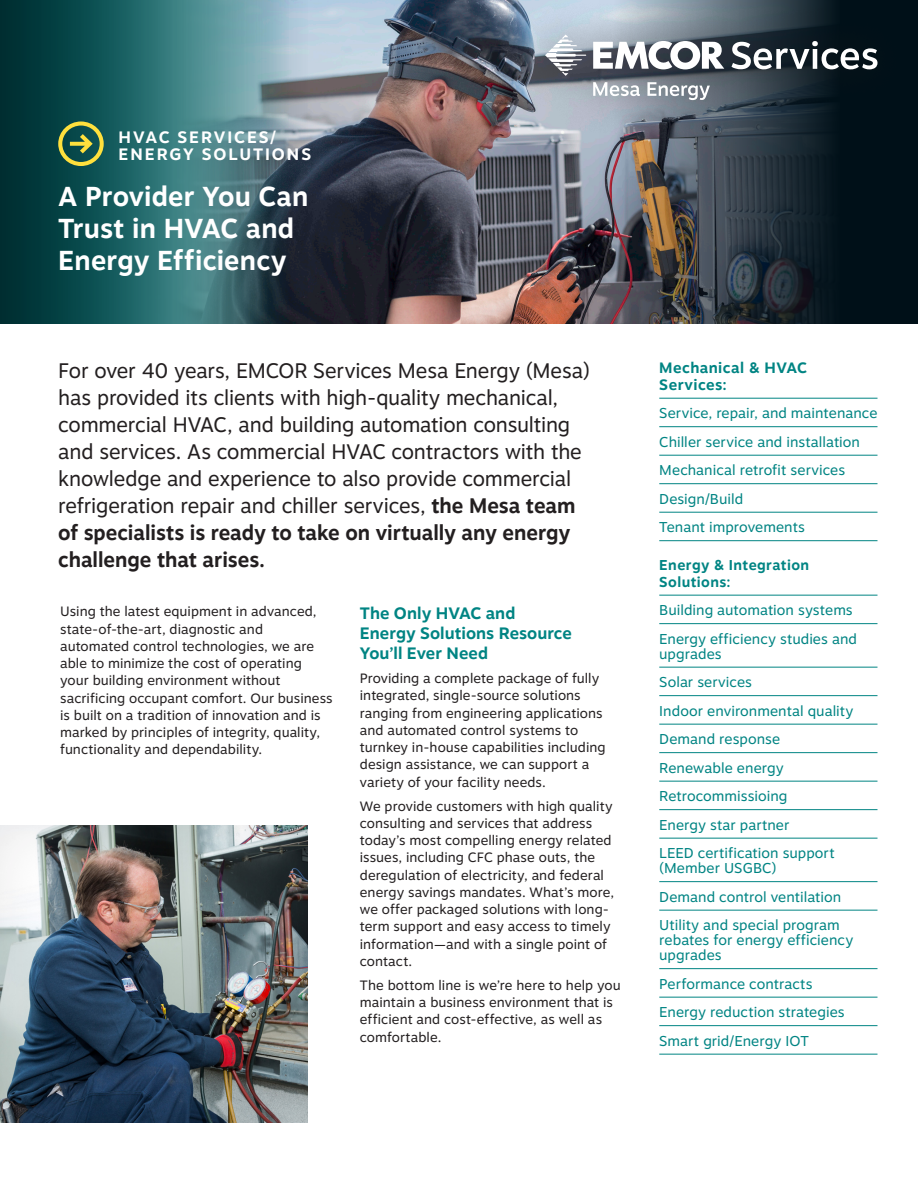
<style>
.page{position:relative;width:918px;height:1188px;background:#fff}
.page>*{position:absolute;margin:0;border:0;box-sizing:border-box;transform-origin:0 0}
.Headline{font:700 27.3px/32.2px "Motiva Sans";letter-spacing:.005em;color:#fff}
.Headline-2{font:21px/27px "Motiva Sans";letter-spacing:-.01em;color:#231f20}
.t1{font:700 16.5px/19.8px "Motiva Sans";color:#008483}
.Insert_Title{font:700 16.5px/16.5px "Motiva Sans";letter-spacing:.115em;color:#fff}
.Bullet_copy{font:700 15px/16.5px "Motiva Sans";letter-spacing:.025em;color:#008483}
.Bullet_copy-2{font:14.25px/15px "Motiva Sans";letter-spacing:.005em;color:#008483}
.Bullet_copy-3{font:700 14.25px/17.1px "Motiva Sans";letter-spacing:.03em;color:#008483}
.t2{font:13.5px/17.2px "Motiva Sans";letter-spacing:.005em;color:#231f20}
.s1{font-weight:700}
</style>
<div class="page">
<img style="left:308px;top:0;width:291px;height:324px">
<svg style="left:599px;top:0;width:319px;height:324px;background:#2e353c"></svg>
<hr style="left:659px;top:398px;width:219px;height:1px;background:#008483">
<hr style="left:659px;top:426px;width:219px;height:1px;background:#008483">
<hr style="left:659px;top:455px;width:219px;height:1px;background:#008483">
<hr style="left:659px;top:483px;width:219px;height:1px;background:#008483">
<hr style="left:659px;top:512px;width:219px;height:1px;background:#008483">
<hr style="left:659px;top:540px;width:219px;height:1px;background:#008483">
<hr style="left:659px;top:595px;width:219px;height:1px;background:#008483">
<hr style="left:659px;top:623px;width:219px;height:1px;background:#008483">
<hr style="left:659px;top:667px;width:219px;height:1px;background:#008483">
<hr style="left:659px;top:695px;width:219px;height:1px;background:#008483">
<hr style="left:659px;top:724px;width:219px;height:1px;background:#008483">
<hr style="left:659px;top:752px;width:219px;height:1px;background:#008483">
<hr style="left:659px;top:781px;width:219px;height:1px;background:#008483">
<hr style="left:659px;top:809px;width:219px;height:1px;background:#008483">
<hr style="left:659px;top:838px;width:219px;height:1px;background:#008483">
<hr style="left:659px;top:881px;width:219px;height:1px;background:#008483">
<hr style="left:659px;top:910px;width:219px;height:1px;background:#008483">
<hr style="left:659px;top:968px;width:219px;height:1px;background:#008483">
<hr style="left:659px;top:997px;width:219px;height:1px;background:#008483">
<hr style="left:659px;top:1025px;width:219px;height:1px;background:#008483">
<hr style="left:659px;top:1054px;width:219px;height:1px;background:#008483">
<svg style="left:0;top:0;width:308px;height:324px;background:#2e6368"></svg>
<svg style="left:58px;top:122px;width:46px;height:44px;background:#5a7c47"></svg>
<div style="left:508px;top:0;width:408px;height:138px;background:#231f20;opacity:.75"></div>
<svg style="left:732px;top:41px;width:146px;height:28px"></svg>
<svg style="left:593px;top:82px;width:47px;height:14px"></svg>
<svg style="left:647px;top:82px;width:63px;height:18px"></svg>
<svg style="left:593px;top:41px;width:131px;height:28px"></svg>
<svg style="left:545px;top:35px;width:41px;height:41px"></svg>
<div style="left:0;top:824px;width:310px;height:300px;background:#231f20;opacity:.1"></div>
<p class="Insert_Title" style="left:119px;top:129px;width:194px">HVAC SERVICES/<br>ENERGY SOLUTIONS</p>
<p class="Headline" style="left:58px;top:179px;width:252px">A Provider You Can<br>Trust in HVAC and<br>Energy Efficiency</p>
<p class="Headline-2" style="left:58px;top:357px;width:533px">For over 40 years, EMCOR Services Mesa Energy (Mesa) has provided its clients with high-quality mechanical, commercial HVAC, and building automation consulting and services. As commercial HVAC contractors with the knowledge and experience to also provide commercial refrigeration repair and chiller services, <span class="s1">the Mesa team of specialists is ready to take on virtually any energy challenge that arises.</span></p>
<p class="t2" style="left:60px;top:603px;width:274px">Using the latest equipment in advanced, state-of-the-art, diagnostic and automated control technologies, we are able to minimize the cost of operating your building environment without sacrificing occupant comfort. Our business is built on a tradition of innovation and is marked by principles of integrity, quality, functionality and dependability.</p>
<p class="t1" style="left:360px;top:603px;width:213px">The Only HVAC and<br>Energy Solutions Resource<br>You’ll Ever Need</p>
<p class="t2" style="left:360px;top:669px;width:247px">Providing a complete package of fully integrated, single-source solutions ranging from engineering applications and automated control systems to turnkey in-house capabilities including design assistance, we can support a variety of your facility needs.</p>
<p class="t2" style="left:360px;top:797px;width:256px">We provide customers with high quality consulting and services that address today’s most compelling energy related issues, including CFC phase outs, the deregulation of electricity, and federal energy savings mandates. What’s more, we offer packaged solutions with long&shy;term support and easy access to timely information—and with a single point of contact.</p>
<p class="t2" style="left:360px;top:976px;width:262px">The bottom line is we’re here to help you maintain a business environment that is efficient and cost-effective, as well as comfortable.</p>
<p class="Bullet_copy" style="left:659px;top:360px;width:149px">Mechanical &amp; HVAC<br>Services:</p>
<p class="Bullet_copy-2" style="left:659px;top:406px;width:220px">Service, repair, and maintenance</p>
<p class="Bullet_copy-2" style="left:659px;top:434px;width:202px">Chiller service and installation</p>
<p class="Bullet_copy-2" style="left:659px;top:463px;width:187px">Mechanical retrofit services</p>
<p class="Bullet_copy-2" style="left:659px;top:491px;width:85px">Design/Build</p>
<p class="Bullet_copy-2" style="left:659px;top:520px;width:147px">Tenant improvements</p>
<p class="Bullet_copy-3" style="left:659px;top:556px;width:151px">Energy &amp; Integration<br>Solutions:</p>
<p class="Bullet_copy-2" style="left:659px;top:603px;width:195px">Building automation systems</p>
<p class="Bullet_copy-2" style="left:659px;top:631px;width:199px">Energy efficiency studies and upgrades</p>
<p class="Bullet_copy-2" style="left:659px;top:675px;width:94px">Solar services</p>
<p class="Bullet_copy-2" style="left:659px;top:703px;width:196px">Indoor environmental quality</p>
<p class="Bullet_copy-2" style="left:659px;top:732px;width:122px">Demand response</p>
<p class="Bullet_copy-2" style="left:659px;top:760px;width:126px">Renewable energy</p>
<p class="Bullet_copy-2" style="left:659px;top:789px;width:130px">Retrocommissioing</p>
<p class="Bullet_copy-2" style="left:659px;top:817px;width:132px">Energy star partner</p>
<p class="Bullet_copy-2" style="left:659px;top:846px;width:177px">LEED certification support (Member USGBC)</p>
<p class="Bullet_copy-2" style="left:659px;top:889px;width:183px">Demand control ventilation</p>
<p class="Bullet_copy-2" style="left:659px;top:918px;width:195px">Utility and special program rebates for energy efficiency upgrades</p>
<p class="Bullet_copy-2" style="left:659px;top:976px;width:155px">Performance contracts</p>
<p class="Bullet_copy-2" style="left:659px;top:1005px;width:187px">Energy reduction strategies</p>
<p class="Bullet_copy-2" style="left:659px;top:1033px;width:151px">Smart grid/Energy IOT</p>
</div>
